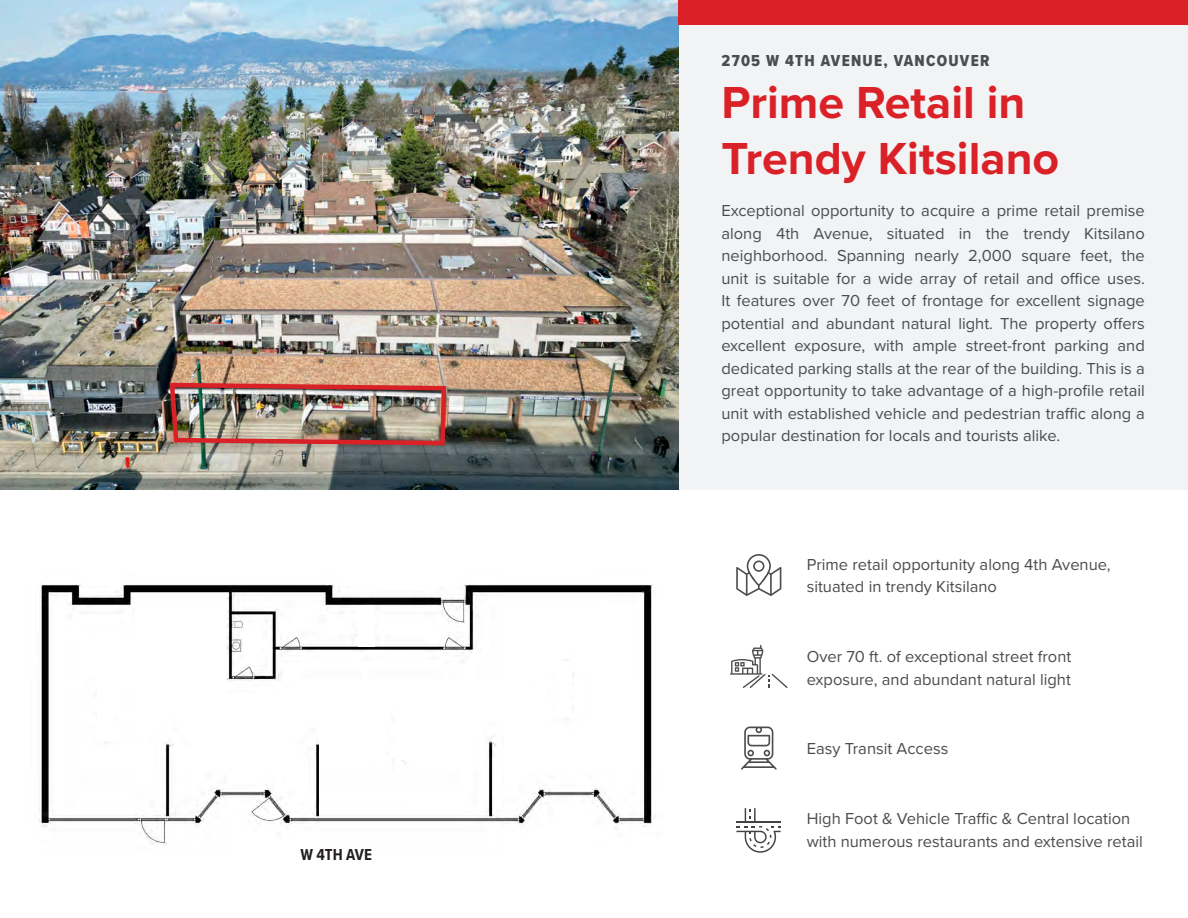
<style>
.page{position:relative;width:1188px;height:918px;background:#fff}
.page>*{position:absolute;margin:0;border:0;box-sizing:border-box;transform-origin:0 0}
.Body_Title{font:700 46.5px/55.8px "Proxima Nova";color:#da2128}
.body{font:16.5px/22.5px "Proxima Nova";color:#4b4c4d;text-align:justify}
.Body{font:16.5px/22.5px "Proxima Nova";color:#4b4c4d}
.Body_Title-2{font:16.5px "Proxima Nova Cond Extrabld";letter-spacing:.075em;color:#4b4c4d}
.t1{font:700 16.5px "Proxima Nova Cond";color:#231f20}
</style>
<div class="page">
<div style="left:678px;top:25px;width:510px;height:464px;background:#f2f3f4"></div>
<img style="left:0;top:0;width:678px;height:489px">
<div style="left:678px;top:0;width:510px;height:25px;background:#da2128"></div>
<svg style="left:736px;top:554px;width:45px;height:42px"></svg>
<svg style="left:730px;top:645px;width:58px;height:43px"></svg>
<svg style="left:736px;top:808px;width:45px;height:45px"></svg>
<svg style="left:741px;top:727px;width:36px;height:43px"></svg>
<img style="left:167px;top:380px;width:282px;height:68px">
<img style="left:38px;top:584px;width:617px;height:261px">
<div style="left:97px;top:657px;width:16px;height:84px;background:#fff"></div>
<div style="left:245px;top:625px;width:16px;height:39px;background:#fff"></div>
<div style="left:358px;top:605px;width:16px;height:42px;background:#fff"></div>
<div style="left:395px;top:700px;width:21px;height:59px;background:#fff"></div>
<div style="left:556px;top:661px;width:16px;height:56px;background:#fff"></div>
<p class="t1" style="left:300px;top:842px;width:73px">W 4TH AVE</p>
<p class="Body_Title-2" style="left:722px;top:48px;width:269px">2705 W 4TH AVENUE, VANCOUVER</p>
<p class="Body_Title" style="left:721px;top:76px;width:339px">Prime Retail in<br>Trendy Kitsilano</p>
<p class="body" style="left:721px;top:200px;width:425px">Exceptional opportunity to acquire a prime retail premise along 4th Avenue, situated in the trendy Kitsilano neighborhood. Spanning nearly 2,000 square feet, the unit is suitable for a wide array of retail and office uses.<br>It features over 70 feet of frontage for excellent signage potential and abundant natural light. The property offers excellent exposure, with ample street-front parking and dedicated parking stalls at the rear of the building. This is a great opportunity to take advantage of a high-profile retail unit with established vehicle and pedestrian traffic along a popular destination for locals and tourists alike.</p>
<p class="Body" style="left:807px;top:553px;width:306px">Prime retail opportunity along 4th Avenue, situated in trendy Kitsilano</p>
<p class="Body" style="left:807px;top:646px;width:266px">Over 70 ft. of exceptional street front exposure, and abundant natural light</p>
<p class="Body" style="left:807px;top:738px;width:143px">Easy Transit Access</p>
<p class="Body" style="left:807px;top:808px;width:338px">High Foot &amp; Vehicle Traffic &amp; Central location with numerous restaurants and extensive retail</p>
</div>
